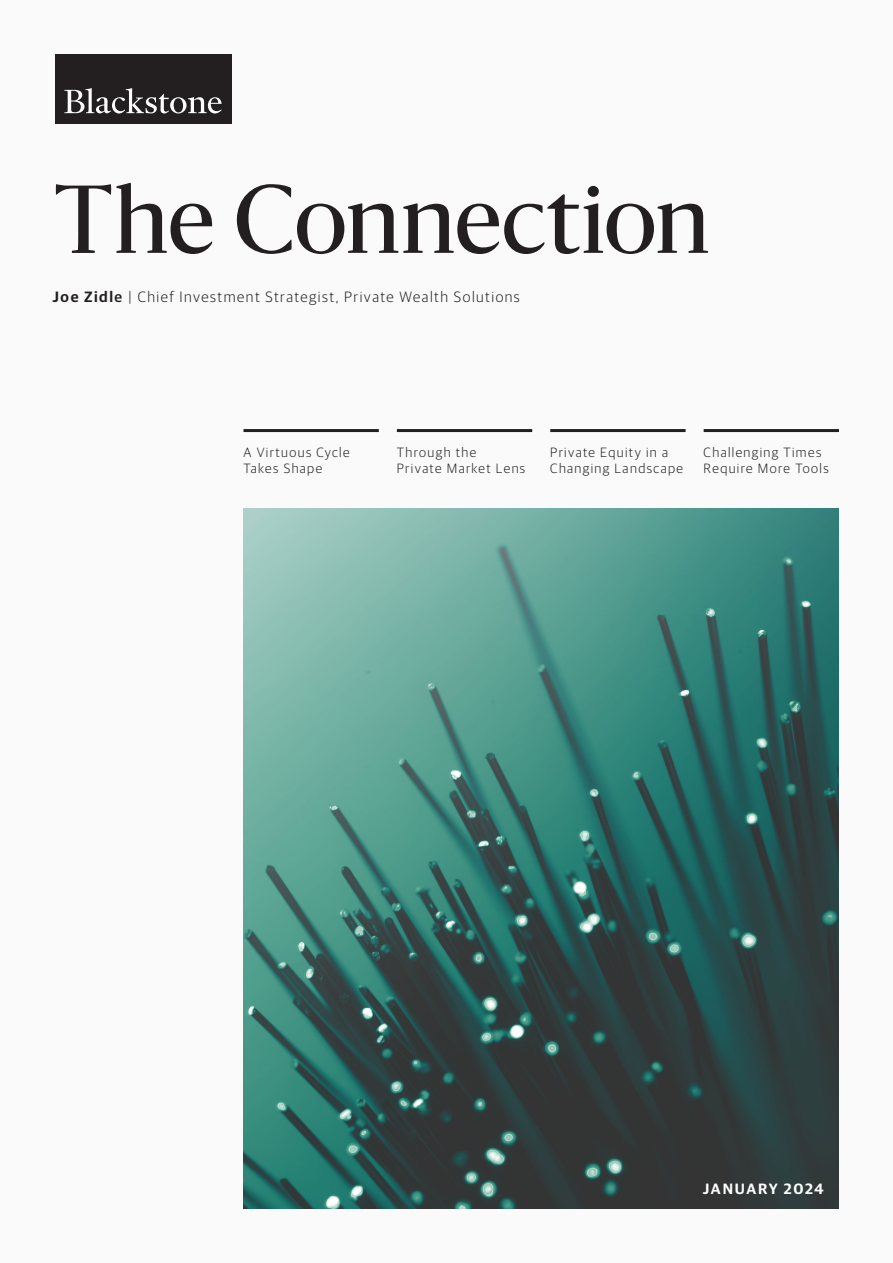
<style>
.page{position:relative;width:893px;height:1263px;background:#fafafa}
.page>*{position:absolute;margin:0;border:0;box-sizing:border-box;transform-origin:0 0}
.t1{font:90px "Sanomat";letter-spacing:-.005em;color:#231f20}
.t2{font:300 15px "Guardian Sans";letter-spacing:.095em;color:#231f20}
.t3{font:600 15px "Guardian Sans";letter-spacing:.11em;color:#fff}
.t4{font:300 13.5px/16.2px "Guardian Sans";letter-spacing:.1em;color:#231f20}
.s1{font-weight:600}
.s2{font-weight:500}
</style>
<div class="page">
<div style="left:55px;top:54px;width:177px;height:69px;background:#231f20"></div>
<svg style="left:64px;top:88px;width:158px;height:25px"></svg>
<img style="left:243px;top:508px;width:596px;height:701px">
<hr style="left:397px;top:429px;width:135px;height:3px;background:#231f20">
<hr style="left:243px;top:429px;width:136px;height:3px;background:#231f20">
<hr style="left:550px;top:429px;width:136px;height:3px;background:#231f20">
<hr style="left:704px;top:429px;width:135px;height:3px;background:#231f20">
<h1 class="t1" style="left:54px;top:154px;width:657px">The Connection</h1>
<p class="t2" style="left:53px;top:286px;width:469px"><span class="s1">Joe Zidl</span><span class="s2">e</span> | Chief Investment Strategist, Private Wealth Solutions</p>
<p class="t4" style="left:243px;top:443px;width:108px">A Virtuous Cycle<br>Takes Shape</p>
<p class="t4" style="left:550px;top:443px;width:134px">Private Equity in a<br>Changing Landscape</p>
<p class="t4" style="left:704px;top:443px;width:127px">Challenging Times<br>Require More Tools</p>
<p class="t4" style="left:397px;top:443px;width:130px">Through the<br>Private Market Lens</p>
<p class="t3" style="left:703px;top:1178px;width:122px">JANUARY 2024</p>
</div>
